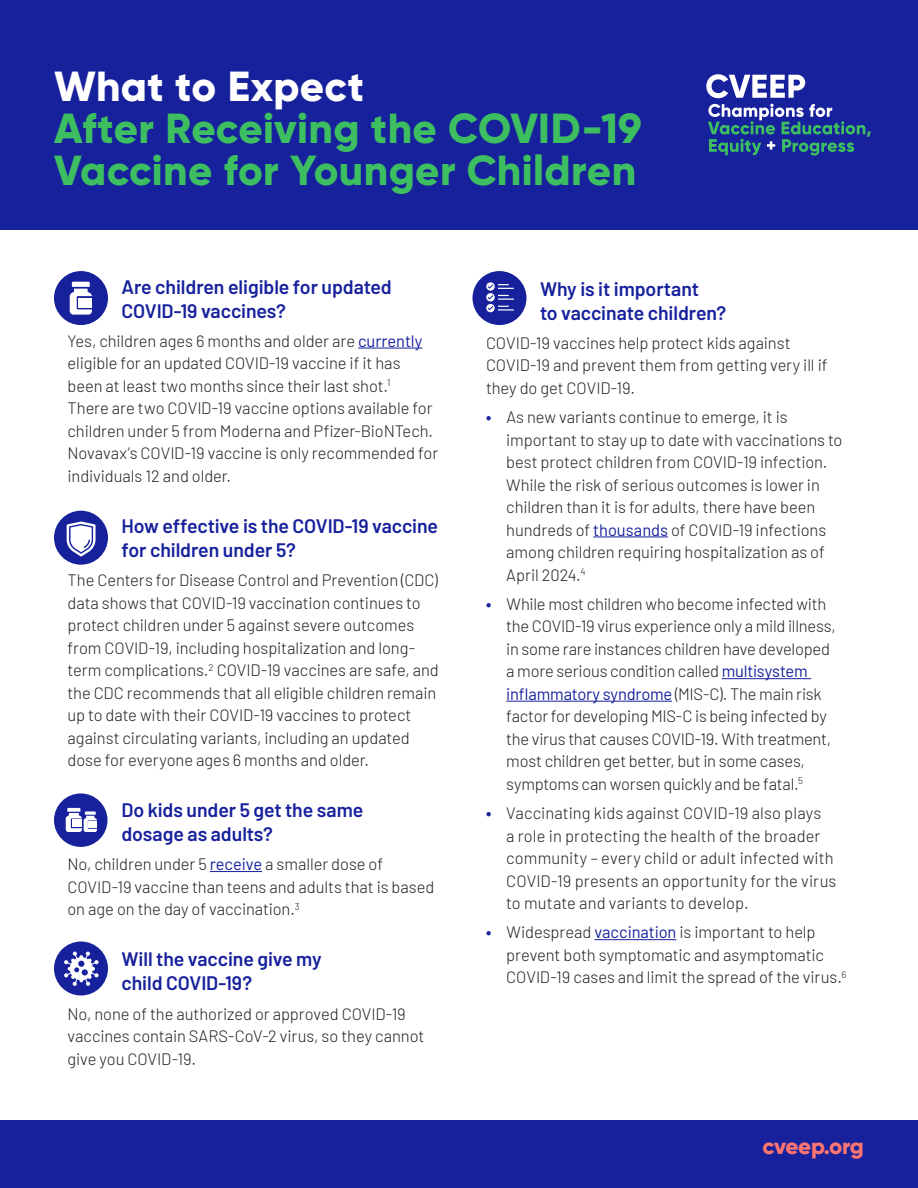
<style>
.page{position:relative;width:918px;height:1188px;background:#fff}
.page>*{position:absolute;margin:0;border:0;box-sizing:border-box;transform-origin:0 0}
.t1{font:800 42px/42px "Gilroy";letter-spacing:.01em;color:#3dbf61}
.t2{font:800 42px "Gilroy";letter-spacing:.01em;color:#fff}
.t3{font:800 22.5px "Gilroy";letter-spacing:-.015em;color:#ff7570}
.t4{font:600 19.5px/24px "Barlow";letter-spacing:-.005em;color:#17219c}
.t5{font:300 16.5px/22.5px "Barlow";letter-spacing:-.005em;color:#231f20}
.s1{font-weight:400;color:#17219c}
.s2{font-weight:700;color:#17219c}
</style>
<div class="page">
<div style="left:0;top:0;width:918px;height:230px;background:#17219c"></div>
<div style="left:0;top:1120px;width:918px;height:68px;background:#17219c"></div>
<hr style="left:358px;top:348px;width:64px;height:1px;background:#17219c">
<hr style="left:210px;top:871px;width:52px;height:1px;background:#17219c">
<hr style="left:593px;top:537px;width:75px;height:1px;background:#17219c">
<hr style="left:722px;top:678px;width:89px;height:1px;background:#17219c">
<hr style="left:506px;top:701px;width:166px;height:1px;background:#17219c">
<hr style="left:594px;top:939px;width:82px;height:1px;background:#17219c">
<div style="left:54px;top:271px;width:54px;height:54px;background:#17219c;border-radius:50%"></div>
<svg style="left:70px;top:282px;width:22px;height:33px"></svg>
<div style="left:78px;top:298px;width:14px;height:10px;background:#fff"></div>
<div style="left:54px;top:793px;width:53px;height:54px;background:#17219c;border-radius:50%"></div>
<svg style="left:66px;top:808px;width:31px;height:24px"></svg>
<div style="left:89px;top:822px;width:8px;height:6px;background:#fff"></div>
<div style="left:472px;top:271px;width:54px;height:54px;background:#17219c;border-radius:50%"></div>
<svg style="left:486px;top:282px;width:28px;height:31px"></svg>
<div style="left:54px;top:511px;width:54px;height:54px;background:#17219c;border-radius:50%"></div>
<svg style="left:67px;top:522px;width:29px;height:34px"></svg>
<svg style="left:708px;top:104px;width:163px;height:52px"></svg>
<svg style="left:706px;top:74px;width:99px;height:24px"></svg>
<div style="left:54px;top:942px;width:54px;height:54px;background:#17219c;border-radius:50%"></div>
<svg style="left:64px;top:952px;width:35px;height:34px"></svg>
<h1 class="t2" style="left:54px;top:60px;width:312px">What to Expect</h1>
<h1 class="t1" style="left:54px;top:107px;width:589px">After Receiving the COVID-19<br>Vaccine for Younger Children</h1>
<p class="t4" style="left:122px;top:273px;width:272px">Are children eligible for updated<br>COVID-19 vaccines?</p>
<p class="t5" style="left:67px;top:328px;width:372px">Yes, children ages 6 months and older are <span class="s1">currently </span>eligible for an updated COVID-19 vaccine if it has been at least two months since their last shot.<sup>1<br></sup>There are two COVID-19 vaccine options available for children under 5 from Moderna and Pfizer-BioNTech.<br>Novavax’s COVID-19 vaccine is only recommended for individuals 12 and older.</p>
<p class="t4" style="left:122px;top:512px;width:318px">How effective is the COVID-19 vaccine for children under 5?</p>
<p class="t5" style="left:67px;top:568px;width:373px">The Centers for Disease Control and Prevention (CDC) data shows that COVID-19 vaccination continues to protect children under 5 against severe outcomes from COVID-19, including hospitalization and long&shy;term complications.<sup>2</sup> COVID-19 vaccines are safe, and the CDC recommends that all eligible children remain up to date with their COVID-19 vaccines to protect against circulating variants, including an updated dose for everyone ages 6 months and older.</p>
<p class="t4" style="left:122px;top:796px;width:243px">Do kids under 5 get the same dosage as adults?</p>
<p class="t5" style="left:68px;top:852px;width:368px">No, children under 5 <span class="s1">receive</span> a smaller dose of<br>COVID-19 vaccine than teens and adults that is based on age on the day of vaccination.<sup>3</sup></p>
<p class="t4" style="left:122px;top:946px;width:202px">Will the vaccine give my child COVID-19?</p>
<p class="t5" style="left:68px;top:1001px;width:358px">No, none of the authorized or approved COVID-19 vaccines contain SARS-CoV-2 virus, so they cannot give you COVID-19.</p>
<p class="t4" style="left:540px;top:275px;width:188px">Why is it important<br>to vaccinate children?</p>
<p class="t5" style="left:486px;top:331px;width:343px">COVID-19 vaccines help protect kids against<br>COVID-19 and prevent them from getting very ill if they do get COVID-19.</p>
<p class="t5" style="left:506px;top:405px;width:338px;text-indent:-20px"><span class="s2">•</span> As new variants continue to emerge, it is important to stay up to date with vaccinations to best protect children from COVID-19 infection.<br>While the risk of serious outcomes is lower in children than it is for adults, there have been hundreds of <span class="s1">thousands</span> of COVID-19 infections among children requiring hospitalization as of April 2024.<sup>4</sup></p>
<p class="t5" style="left:506px;top:592px;width:331px;text-indent:-20px"><span class="s2">•</span> While most children who become infected with the COVID-19 virus experience only a mild illness, in some rare instances children have developed a more serious condition called <span class="s1">multisystem inflammatory syndrome</span> (MIS-C). The main risk factor for developing MIS-C is being infected by the virus that causes COVID-19. With treatment, most children get better, but in some cases, symptoms can worsen quickly and be fatal.<sup>5</sup></p>
<p class="t5" style="left:506px;top:801px;width:332px;text-indent:-20px"><span class="s2">•</span> Vaccinating kids against COVID-19 also plays<br>a role in protecting the health of the broader community – every child or adult infected with COVID-19 presents an opportunity for the virus to mutate and variants to develop.</p>
<p class="t5" style="left:506px;top:920px;width:342px;text-indent:-20px"><span class="s2">•</span> Widespread <span class="s1">vaccination</span> is important to help prevent both symptomatic and asymptomatic<br>COVID-19 cases and limit the spread of the virus.<sup>6</sup></p>
<h2 class="t3" style="left:762px;top:1132px;width:103px">cveep.org</h2>
</div>
